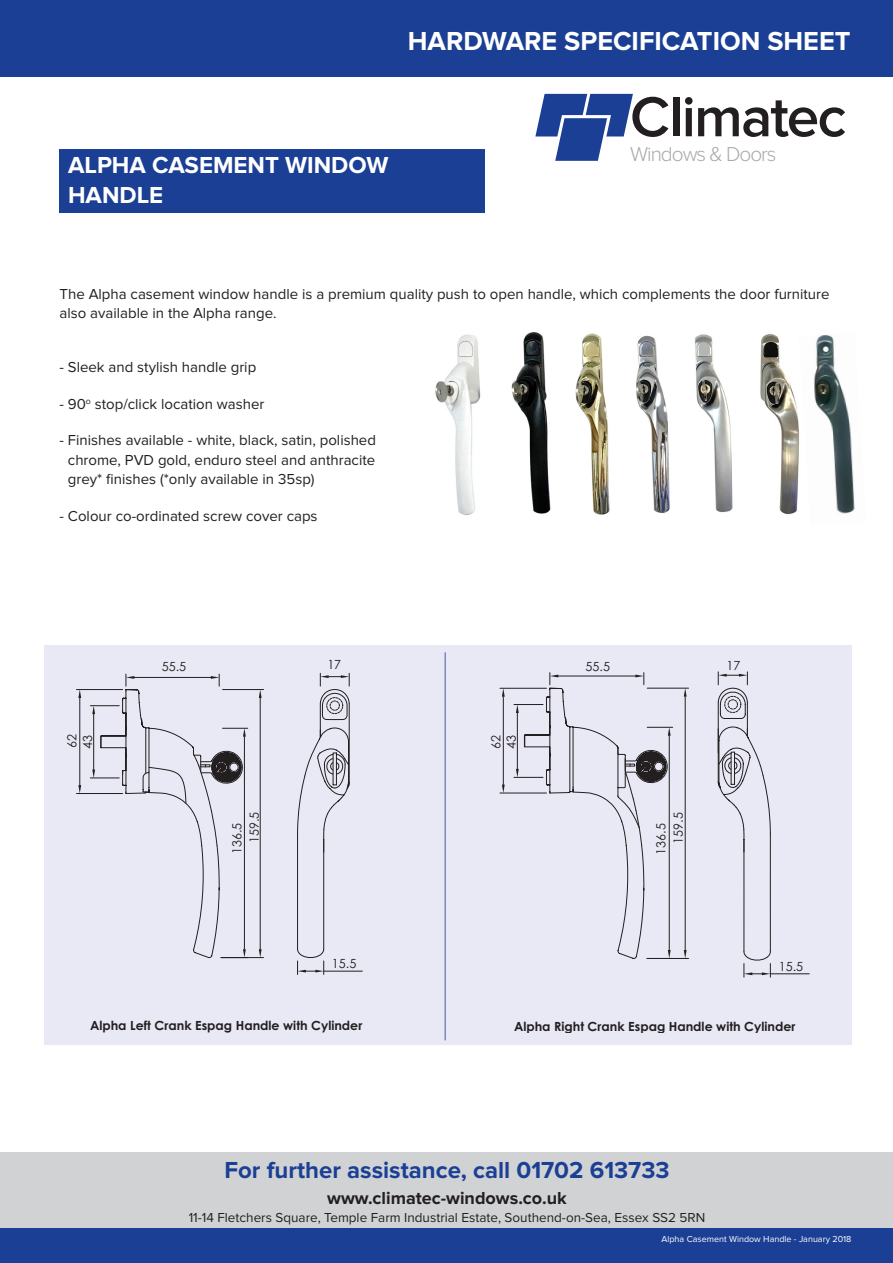
<style>
.page{position:relative;width:893px;height:1263px;background:#fff}
.page>*{position:absolute;margin:0;border:0;box-sizing:border-box;transform-origin:0 0}
.t1{font:600 58.35px "Proxima Nova";letter-spacing:-.03em;color:#231f20}
.t2{font:700 27px "Proxima Nova";color:#fff}
.t3{font:700 24px "Proxima Nova";color:#1b3f94}
.t4{font:700 24px/30px "Proxima Nova";color:#fff}
.t5{font:300 20.85px "Proxima Nova";letter-spacing:-.05em;color:#a8a9ad}
.t6{font:700 18px "Proxima Nova";color:#231f20}
.t7{font:15px/19.5px "Proxima Nova";color:#231f20}
.t8{font:13.5px "Proxima Nova";color:#231f20}
.t9{font:700 12.6px "Century Gothic";color:#231f20}
.t10{font:12.6px/17.2px "Century Gothic";color:#231f20}
.t11{font:9px "Proxima Nova";color:#fff}
</style>
<div class="page">
<div style="left:0;top:1152px;width:893px;height:77px;background:#d1d2d4"></div>
<div style="left:0;top:1229px;width:893px;height:34px;background:#1b3f94"></div>
<svg style="left:535px;top:94px;width:98px;height:67px"></svg>
<div style="left:0;top:0;width:893px;height:77px;background:#1b3f94"></div>
<div style="left:60px;top:149px;width:425px;height:64px;background:#1b3f94"></div>
<div style="left:44px;top:646px;width:807px;height:399px;background:#e8e9f4"></div>
<hr style="left:223px;top:689px;width:41px;height:1px;background:#231f20">
<hr style="left:260px;top:698px;width:1px;height:251px;background:#231f20">
<svg style="left:259px;top:690px;width:3px;height:8px"></svg>
<svg style="left:319px;top:673px;width:31px;height:30px"></svg>
<hr style="left:324px;top:971px;width:38px;height:1px;background:#231f20">
<svg style="left:297px;top:961px;width:27px;height:13px"></svg>
<svg style="left:209px;top:703px;width:141px;height:256px"></svg>
<hr style="left:76px;top:689px;width:47px;height:1px;background:#231f20">
<hr style="left:76px;top:793px;width:47px;height:1px;background:#231f20">
<hr style="left:80px;top:698px;width:1px;height:87px;background:#231f20">
<svg style="left:78px;top:785px;width:3px;height:8px"></svg>
<svg style="left:78px;top:690px;width:3px;height:8px"></svg>
<svg style="left:90px;top:674px;width:158px;height:284px"></svg>
<hr style="left:647px;top:688px;width:42px;height:1px;background:#231f20">
<hr style="left:685px;top:697px;width:1px;height:253px;background:#231f20">
<svg style="left:684px;top:688px;width:3px;height:9px"></svg>
<svg style="left:717px;top:672px;width:37px;height:75px"></svg>
<svg style="left:673px;top:747px;width:98px;height:214px"></svg>
<hr style="left:770px;top:973px;width:39px;height:1px;background:#231f20">
<svg style="left:744px;top:963px;width:27px;height:14px"></svg>
<hr style="left:500px;top:688px;width:46px;height:1px;background:#231f20">
<hr style="left:500px;top:793px;width:46px;height:1px;background:#231f20">
<hr style="left:503px;top:697px;width:1px;height:87px;background:#231f20">
<svg style="left:502px;top:784px;width:3px;height:9px"></svg>
<svg style="left:502px;top:688px;width:3px;height:9px"></svg>
<svg style="left:514px;top:673px;width:159px;height:286px"></svg>
<hr style="left:444px;top:652px;width:2px;height:388px;background:#8287bf">
<img style="left:435px;top:332px;width:364px;height:184px">
<img style="left:813px;top:335px;width:42px;height:179px">
<p class="t4" style="left:68px;top:151px;width:322px">ALPHA CASEMENT WINDOW<br>HANDLE</p>
<p class="t2" style="left:408px;top:25px;width:444px">HARDWARE SPECIFICATION SHEET</p>
<p class="t1" style="left:630px;top:83px;width:218px">Climatec</p>
<p class="t5" style="left:630px;top:142px;width:148px">Windows &amp; Doors</p>
<p class="t7" style="left:60px;top:284px;width:772px">The Alpha casement window handle is a premium quality push to open handle, which complements the door furniture also available in the Alpha range.</p>
<p class="t7" style="left:60px;top:358px;width:198px">- Sleek and stylish handle grip</p>
<p class="t7" style="left:60px;top:395px;width:206px">- 90<sup>o</sup> stop/click location washer</p>
<p class="t7" style="left:68px;top:431px;width:310px;text-align:justify;text-indent:-8px">- Finishes available - white, black, satin, polished chrome, PVD gold, enduro steel and anthracite grey* finishes (*only available in 35sp)</p>
<p class="t7" style="left:60px;top:507px;width:260px">- Colour co-ordinated screw cover caps</p>
<p class="t10" style="left:162px;top:657px;width:26px">55.5</p>
<p class="t10" style="left:327px;top:655px;width:15px">17</p>
<p class="t10" style="left:586px;top:658px;width:26px">55.5</p>
<p class="t10" style="left:727px;top:657px;width:15px">17</p>
<p class="t10" style="left:63px;top:748px;width:15px;rotate:-90deg">62</p>
<p class="t10" style="left:79px;top:749px;width:15px;rotate:-90deg">43</p>
<p class="t10" style="left:487px;top:749px;width:15px;rotate:-90deg">62</p>
<p class="t10" style="left:503px;top:749px;width:15px;rotate:-90deg">43</p>
<p class="t10" style="left:228px;top:843px;width:33px;text-indent:-11px;rotate:-90deg">136.5<br>159.5</p>
<p class="t10" style="left:652px;top:844px;width:33px;text-indent:-11px;rotate:-90deg">136.5<br>159.5</p>
<p class="t10" style="left:332px;top:955px;width:26px">15.5</p>
<p class="t10" style="left:779px;top:958px;width:26px">15.5</p>
<p class="t9" style="left:90px;top:1016px;width:274px">Alpha Left Crank Espag Handle with Cylinder</p>
<p class="t9" style="left:514px;top:1016px;width:283px">Alpha Right Crank Espag Handle with Cylinder</p>
<p class="t3" style="left:224px;top:1156px;width:447px">For further assistance, call 01702 613733</p>
<p class="t6" style="left:327px;top:1187px;width:241px">www.climatec-windows.co.uk</p>
<p class="t8" style="left:189px;top:1211px;width:518px">11-14 Fletchers Square, Temple Farm Industrial Estate, Southend-on-Sea, Essex SS2 5RN</p>
<p class="t11" style="left:661px;top:1234px;width:191px">Alpha Casement Window Handle - January 2018</p>
</div>
